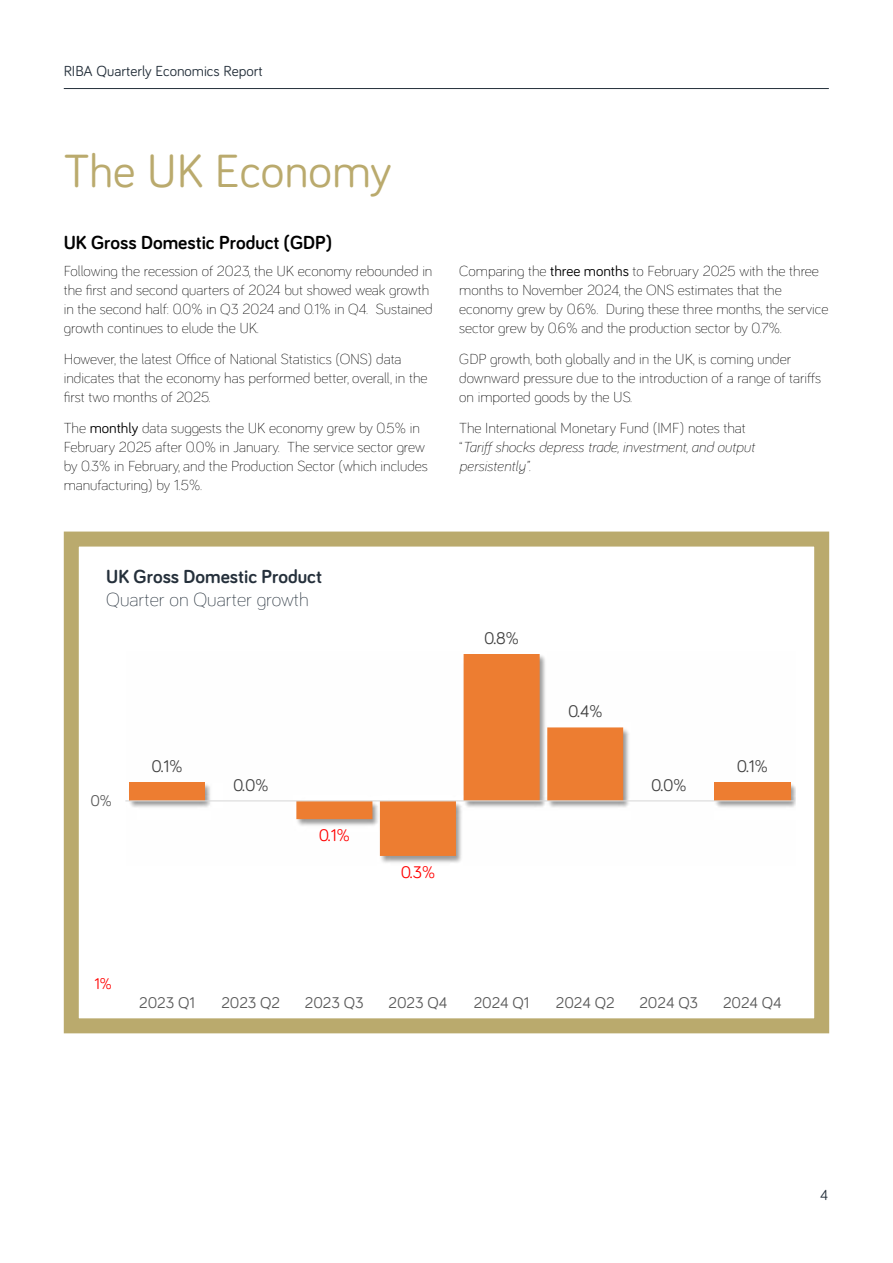
<style>
.page{position:relative;width:893px;height:1263px;background:#fff}
.page>*{position:absolute;margin:0;border:0;box-sizing:border-box;transform-origin:0 0}
.t1{font:48px "Bariol";color:#baaa6d}
.t2{font:700 19.5px "Bariol";color:#000}
.t3{font:700 19.5px "Bariol";color:#25303b}
.t4{font:300 19.5px "Bariol";color:#25303b}
.t5{font:17.4px "Bariol";color:#404040}
.t6{font:17.4px "Bariol";color:#f00}
.t7{font:15.9px "Bariol";color:#595959}
.t8{font:15.9px "Bariol";color:#f00}
.t9{font:300 15px/18.8px "Bariol";color:#000}
.t10{font:italic 300 15px/18.8px "Bariol";color:#000}
.t11{font:15px "Bariol";color:#25303b}
.s1{font-weight:400}
.s2{font-style:normal}
</style>
<div class="page">
<hr style="left:64px;top:88px;width:765px;height:1px;background:#25303b">
<div style="left:64px;top:531px;width:765px;height:502px;border:15px solid #baaa6d"></div>
<img style="left:126px;top:654px;width:669px;height:209px">
<div style="left:129px;top:782px;width:76px;height:19px;background:#ed7d31"></div>
<svg style="left:296px;top:801px;width:160px;height:55px"></svg>
<svg style="left:464px;top:654px;width:159px;height:146px"></svg>
<div style="left:714px;top:782px;width:76px;height:19px;background:#ed7d31"></div>
<hr style="left:125px;top:800px;width:669px;height:1px;background:#d9d9d9">
<p class="t11" style="left:64px;top:60px;width:201px">RIBA Quarterly Economics Report</p>
<h1 class="t1" style="left:64px;top:138px;width:329px">The UK Economy</h1>
<h3 class="t2" style="left:64px;top:229px;width:270px">UK Gross Domestic Product (GDP)</h3>
<p class="t9" style="left:64px;top:261px;width:370px">Following the recession of 2023, the UK economy rebounded in the frst and second quarters of 2024 but showed weak growth in the second half: 0.0% in Q3 2024 and 0.1% in Q4. Sustained growth continues to elude the UK.</p>
<p class="t9" style="left:64px;top:349px;width:365px">However, the latest Ofce of National Statistics (ONS) data indicates that the economy has performed better, overall, in the frst two months of 2025.</p>
<p class="t9" style="left:64px;top:418px;width:366px">The <span class="s1">monthly</span> data suggests the UK economy grew by 0.5% in February 2025 after 0.0% in January. The service sector grew by 0.3% in February, and the Production Sector (which includes manufacturing) by 1.5%.</p>
<p class="t9" style="left:459px;top:261px;width:371px">Comparing the <span class="s1">three months</span> to February 2025 with the three months to November 2024, the ONS estimates that the economy grew by 0.6%. During these three months, the service sector grew by 0.6% and the production sector by 0.7%.</p>
<p class="t9" style="left:459px;top:349px;width:363px">GDP growth, both globally and in the UK, is coming under downward pressure due to the introduction of a range of tarifs on imported goods by the US.</p>
<p class="t10" style="left:459px;top:418px;width:297px"><span class="s2">The International Monetary Fund (IMF) notes that “</span>Tarif shocks depress trade, investment, and output persistently”.</p>
<h3 class="t3" style="left:106px;top:563px;width:217px">UK Gross Domestic Product</h3>
<p class="t4" style="left:106px;top:586px;width:204px">Quarter on Quarter growth</p>
<p class="t7" style="left:90px;top:790px;width:23px">0%</p>
<p class="t5" style="left:151px;top:754px;width:33px">0.1%</p>
<p class="t5" style="left:233px;top:773px;width:37px">0.0%</p>
<p class="t6" style="left:319px;top:823px;width:33px">0.1%</p>
<p class="t5" style="left:484px;top:626px;width:36px">0.8%</p>
<p class="t6" style="left:401px;top:860px;width:36px">0.3%</p>
<p class="t5" style="left:568px;top:699px;width:36px">0.4%</p>
<p class="t5" style="left:651px;top:773px;width:37px">0.0%</p>
<p class="t5" style="left:737px;top:755px;width:33px">0.1%</p>
<p class="t8" style="left:94px;top:973px;width:19px">1%</p>
<p class="t7" style="left:139px;top:992px;width:57px">2023 Q1</p>
<p class="t7" style="left:221px;top:992px;width:60px">2023 Q2</p>
<p class="t7" style="left:305px;top:992px;width:60px">2023 Q3</p>
<p class="t7" style="left:389px;top:992px;width:60px">2023 Q4</p>
<p class="t7" style="left:474px;top:992px;width:57px">2024 Q1</p>
<p class="t7" style="left:556px;top:992px;width:60px">2024 Q2</p>
<p class="t7" style="left:639px;top:992px;width:60px">2024 Q3</p>
<p class="t7" style="left:723px;top:992px;width:60px">2024 Q4</p>
<p class="t11" style="left:820px;top:1184px;width:10px">4</p>
</div>
